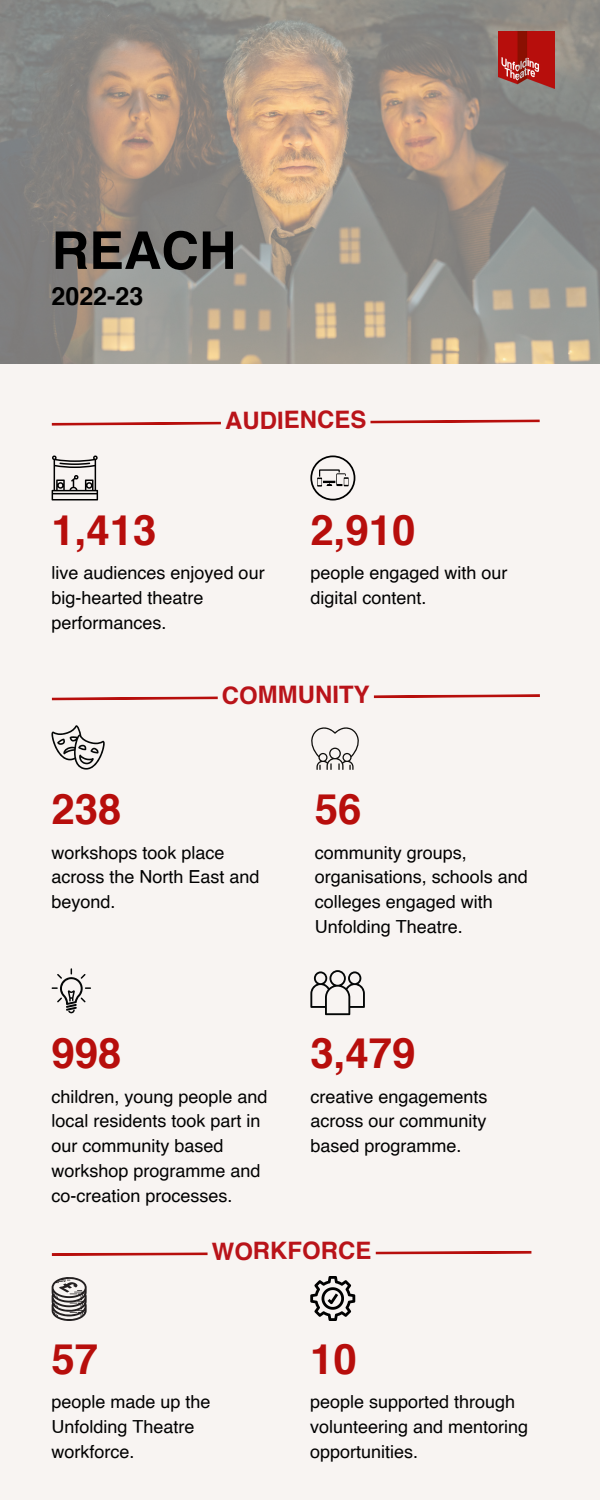
<style>
.page{position:relative;width:600px;height:1500px;background:#f8f4f2}
.page>*{position:absolute;margin:0;border:0;box-sizing:border-box;transform-origin:0 0}
.t1{font:700 52px "Helvetica";color:#000}
.t2{font:700 42px "Helvetica";color:#b70e0c}
.t3{font:700 25px "Helvetica";color:#000}
.t4{font:700 24px "Helvetica";letter-spacing:-.005em;color:#b91319}
.t5{font:18px/24.8px "Helvetica";color:#000}
</style>
<div class="page">
<img style="left:0;top:0;width:600px;height:364px">
<img style="left:499px;top:32px;width:56px;height:56px">
<svg style="left:52px;top:419px;width:488px;height:7px"></svg>
<svg style="left:52px;top:694px;width:488px;height:7px"></svg>
<svg style="left:52px;top:1251px;width:480px;height:5px"></svg>
<svg style="left:52px;top:455px;width:46px;height:45px"></svg>
<svg style="left:310px;top:455px;width:45px;height:45px"></svg>
<svg style="left:51px;top:725px;width:54px;height:45px"></svg>
<svg style="left:311px;top:727px;width:48px;height:43px"></svg>
<svg style="left:52px;top:968px;width:39px;height:45px"></svg>
<svg style="left:310px;top:970px;width:55px;height:45px"></svg>
<svg style="left:52px;top:1277px;width:35px;height:44px"></svg>
<svg style="left:310px;top:1276px;width:45px;height:45px"></svg>
<p class="t1" style="left:52px;top:229px;width:186px">REACH</p>
<p class="t3" style="left:52px;top:286px;width:93px">2022-23</p>
<p class="t4" style="left:225px;top:410px;width:143px">AUDIENCES</p>
<p class="t2" style="left:52px;top:512px;width:107px">1,413</p>
<p class="t5" style="left:52px;top:562px;width:215px">live audiences enjoyed our big-hearted theatre performances.</p>
<p class="t2" style="left:310px;top:512px;width:107px">2,910</p>
<p class="t5" style="left:310px;top:562px;width:199px">people engaged with our digital content.</p>
<p class="t4" style="left:222px;top:685px;width:150px">COMMUNITY</p>
<p class="t2" style="left:52px;top:792px;width:72px">238</p>
<p class="t5" style="left:52px;top:841px;width:209px">workshops took place across the North East and beyond.</p>
<p class="t2" style="left:52px;top:1036px;width:72px">998</p>
<p class="t5" style="left:52px;top:1085px;width:218px">children, young people and local residents took part in our community based workshop programme and co-creation processes.</p>
<p class="t2" style="left:315px;top:792px;width:48px">56</p>
<p class="t5" style="left:315px;top:841px;width:215px">community groups, organisations, schools and colleges engaged with<br>Unfolding Theatre.</p>
<p class="t2" style="left:310px;top:1036px;width:107px">3,479</p>
<p class="t5" style="left:310px;top:1085px;width:179px;text-align:justify">creative engagements across our community based programme.</p>
<p class="t4" style="left:212px;top:1241px;width:161px">WORKFORCE</p>
<p class="t2" style="left:51px;top:1341px;width:48px">57</p>
<p class="t5" style="left:51px;top:1391px;width:161px">people made up the<br>Unfolding Theatre workforce.</p>
<p class="t2" style="left:310px;top:1341px;width:48px">10</p>
<p class="t5" style="left:310px;top:1391px;width:220px">people supported through volunteering and mentoring opportunities.</p>
</div>
